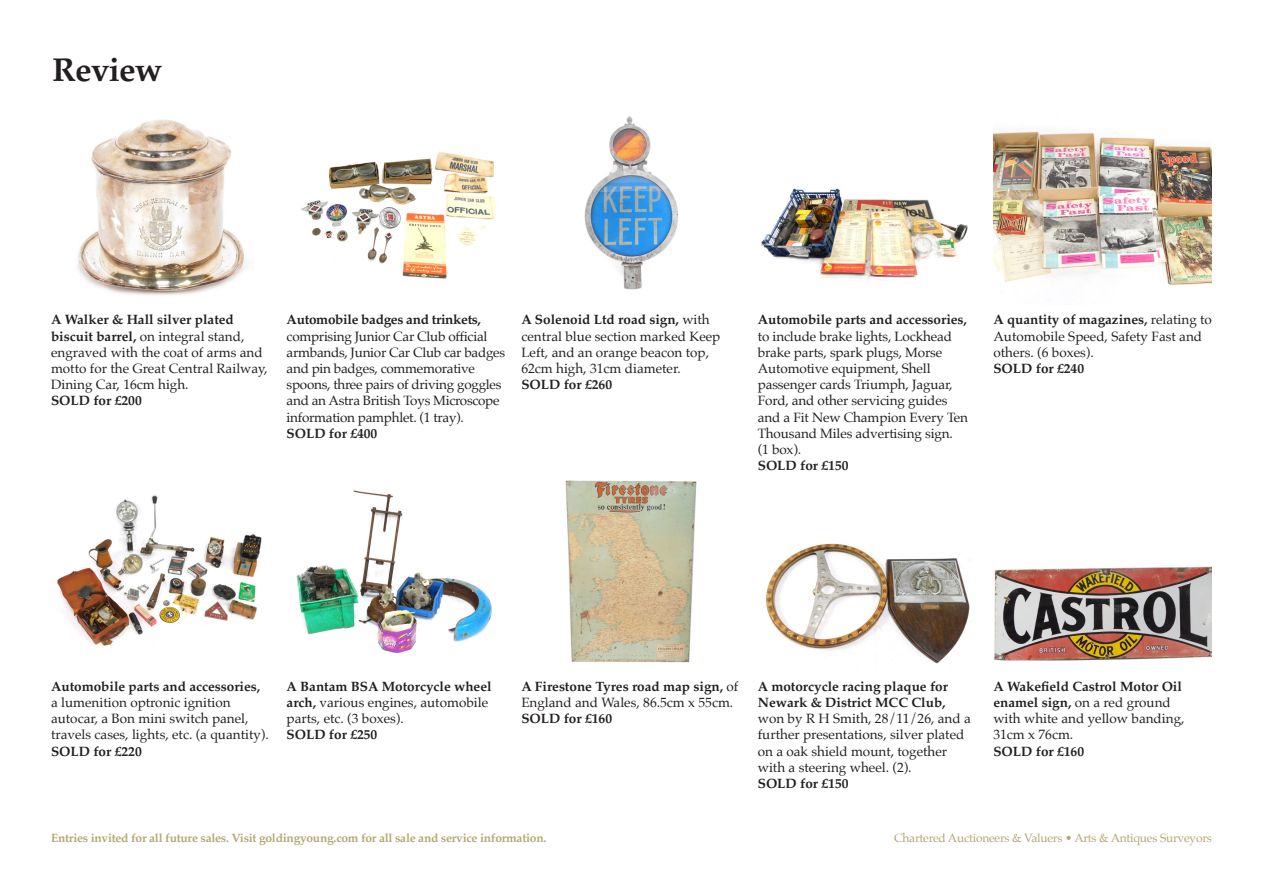
<style>
.page{position:relative;width:1263px;height:893px;background:#fff}
.page>*{position:absolute;margin:0;border:0;box-sizing:border-box;transform-origin:0 0}
.Page_Heading{font:700 33px "Palatino";letter-spacing:-.02em;color:#231f20}
.Lot_Information{font:13.5px/16.2px "Palatino";color:#231f20}
.Lot_Information-2{font:13.5px/16.2px "Palatino";letter-spacing:-.02em;color:#231f20}
.Lot_Information-3{font:700 13.5px "Palatino";color:#231f20}
.Footer_Style{font:700 12px "Palatino";letter-spacing:-.02em;color:#b5a673}
.Footer_Style-2{font:12px "Palatino";letter-spacing:-.02em;color:#b5a673}
.s1{font-weight:700}
</style>
<div class="page">
<img style="left:78px;top:119px;width:169px;height:176px">
<img style="left:993px;top:131px;width:219px;height:161px">
<img style="left:565px;top:480px;width:132px;height:183px">
<img style="left:57px;top:495px;width:205px;height:155px">
<img style="left:300px;top:151px;width:197px;height:128px">
<img style="left:296px;top:490px;width:196px;height:163px">
<img style="left:994px;top:566px;width:218px;height:95px">
<img style="left:761px;top:188px;width:207px;height:93px">
<img style="left:584px;top:116px;width:95px;height:174px">
<img style="left:766px;top:543px;width:205px;height:121px">
<p class="Page_Heading" style="left:52px;top:41px;width:112px">Review</p>
<p class="Lot_Information" style="left:51px;top:312px;width:218px"><span class="s1">A Walker &amp; Hall silver plated biscuit barrel,</span> on integral stand, engraved with the coat of arms and motto for the Great Central Railway,<br>Dining Car, 16cm high.</p>
<p class="Lot_Information-3" style="left:51px;top:389px;width:92px">SOLD for £200</p>
<p class="Lot_Information-2" style="left:287px;top:312px;width:220px"><span class="s1">Automobile badges and trinkets, </span>comprising Junior Car Club official armbands, Junior Car Club car badges and pin badges, commemorative spoons, three pairs of driving goggles and an Astra British Toys Microscope information pamphlet. (1 tray).</p>
<p class="Lot_Information-3" style="left:287px;top:422px;width:92px">SOLD for £400</p>
<p class="Lot_Information" style="left:521px;top:312px;width:201px"><span class="s1">A Solenoid Ltd road sign,</span> with central blue section marked Keep<br>Left, and an orange beacon top,<br>62cm high, 31cm diameter.</p>
<p class="Lot_Information-3" style="left:521px;top:373px;width:92px">SOLD for £260</p>
<p class="Lot_Information" style="left:758px;top:312px;width:212px"><span class="s1">Automobile parts and accessories, </span>to include brake lights, Lockhead brake parts, spark plugs, Morse<br>Automotive equipment, Shell passenger cards Triumph, Jaguar,<br>Ford, and other servicing guides and a Fit New Champion Every Ten<br>Thousand Miles advertising sign.<br>(1 box).</p>
<p class="Lot_Information-3" style="left:758px;top:454px;width:92px">SOLD for £150</p>
<p class="Lot_Information" style="left:993px;top:312px;width:220px"><span class="s1">A quantity of magazines,</span> relating to<br>Automobile Speed, Safety Fast and others. (6 boxes).</p>
<p class="Lot_Information-3" style="left:993px;top:357px;width:92px">SOLD for £240</p>
<p class="Lot_Information" style="left:51px;top:678px;width:219px"><span class="s1">Automobile parts and accessories, </span>a lumenition optronic ignition autocar, a Bon mini switch panel, travels cases, lights, etc. (a quantity).</p>
<p class="Lot_Information-3" style="left:51px;top:739px;width:92px">SOLD for £220</p>
<p class="Lot_Information" style="left:287px;top:678px;width:207px"><span class="s1">A Bantam BSA Motorcycle wheel arch,</span> various engines, automobile parts, etc. (3 boxes).</p>
<p class="Lot_Information-3" style="left:287px;top:723px;width:92px">SOLD for £250</p>
<p class="Lot_Information" style="left:521px;top:678px;width:219px"><span class="s1">A Firestone Tyres road map sign,</span> of<br>England and Wales, 86.5cm x 55cm.</p>
<p class="Lot_Information-3" style="left:521px;top:707px;width:92px">SOLD for £160</p>
<p class="Lot_Information" style="left:758px;top:678px;width:215px"><span class="s1">A motorcycle racing plaque for<br>Newark &amp; District MCC Club, </span>won by R H Smith, 28/11/26, and a further presentations, silver plated on a oak shield mount, together with a steering wheel. (2).</p>
<p class="Lot_Information-3" style="left:758px;top:772px;width:92px">SOLD for £150</p>
<p class="Lot_Information" style="left:993px;top:678px;width:193px"><span class="s1">A Wakefield Castrol Motor Oil enamel sign,</span> on a red ground with white and yellow banding,<br>31cm x 76cm.</p>
<p class="Lot_Information-3" style="left:993px;top:739px;width:92px">SOLD for £160</p>
<p class="Footer_Style" style="left:51px;top:828px;width:497px">Entries invited for all future sales. Visit goldingyoung.com for all sale and service information.</p>
<p class="Footer_Style-2" style="left:894px;top:828px;width:319px">Chartered Auctioneers &amp; Valuers • Arts &amp; Antiques Surveyors</p>
</div>
